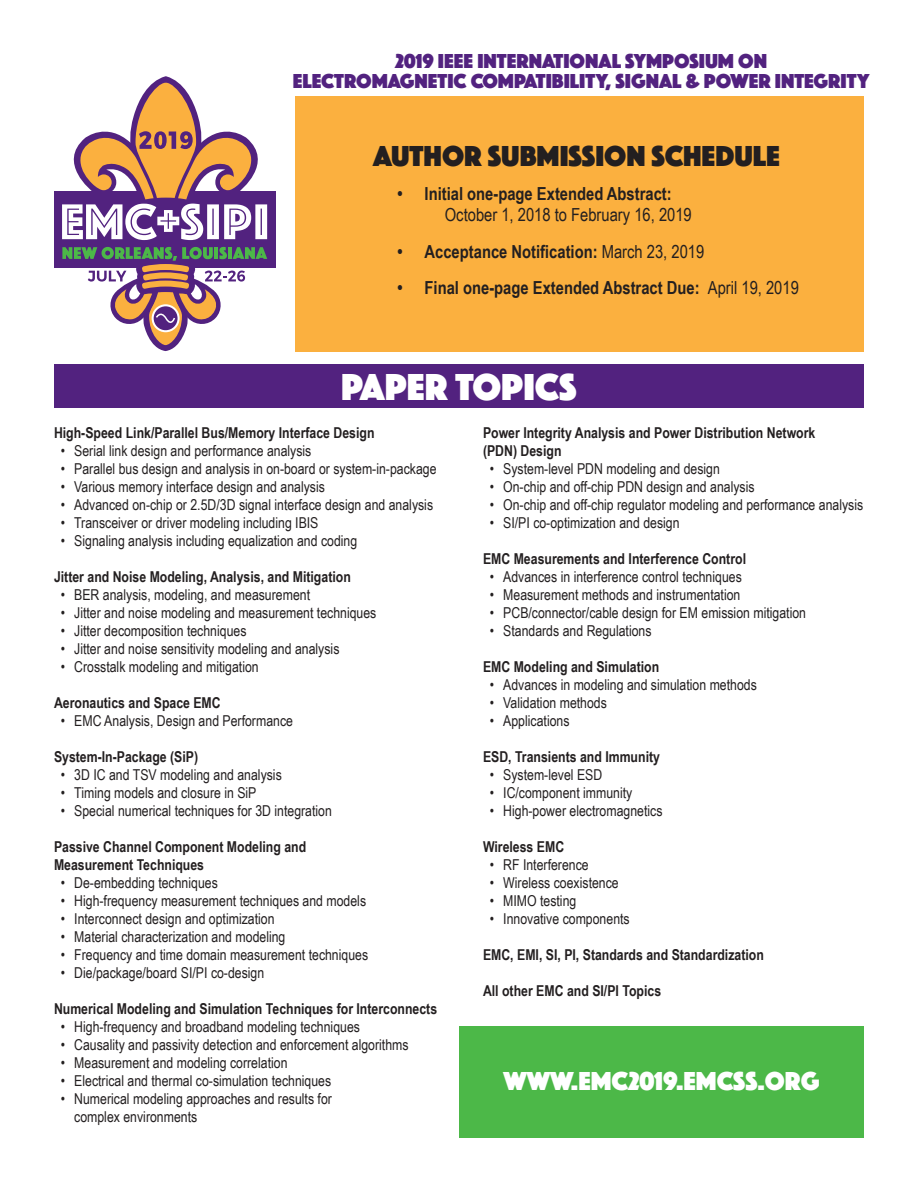
<style>
.page{position:relative;width:918px;height:1188px;background:#fff}
.page>*{position:absolute;margin:0;border:0;box-sizing:border-box;transform-origin:0 0}
.t1{font:39px "Phosphate Solid";color:#fff}
.t2{font:30px "Phosphate Solid";color:#231f20}
.t3{font:27px "Phosphate Solid";color:#fff}
.t4{font:21px "Phosphate Solid";color:#52227f}
.t5{font:700 18px "Arial Narrow";color:#231f20}
.t6{font:18px "Arial Narrow";color:#231f20}
.t7{font:15px "Arial Narrow";color:#231f20}
.t8{font:700 15px "Arial Narrow";color:#231f20}
.s1{font-weight:400}
</style>
<div class="page">
<div style="left:54px;top:364px;width:810px;height:44px;background:#52227f"></div>
<div style="left:296px;top:97px;width:568px;height:255px;background:#fbb03f"></div>
<div style="left:54px;top:191px;width:222px;height:77px;background:#52227f"></div>
<svg style="left:62px;top:76px;width:206px;height:164px"></svg>
<svg style="left:62px;top:247px;width:205px;height:104px"></svg>
<div style="left:459px;top:1026px;width:405px;height:112px;background:#4cb848"></div>
<p class="t4" style="left:395px;top:46px;width:374px">2019 IEEE INTERNATIONAL SYMPOSIUM ON</p>
<p class="t4" style="left:293px;top:66px;width:578px">ELECTROMAGNETIC COMPATIBILITY, SIGNAL &amp; POWER INTEGRITY</p>
<p class="t2" style="left:373px;top:135px;width:408px">AUTHOR SUBMISSION SCHEDULE</p>
<p class="t5" style="left:398px;top:180px;width:276px">• Initial one-page Extended Abstract:</p>
<p class="t6" style="left:445px;top:202px;width:248px">October 1, 2018 to February 16, 2019</p>
<p class="t5" style="left:398px;top:238px;width:308px">• Acceptance Notification: <span class="s1">March 23, 2019</span></p>
<p class="t5" style="left:398px;top:274px;width:403px">• Final one-page Extended Abstract Due: <span class="s1">April 19, 2019</span></p>
<p class="t1" style="left:341px;top:359px;width:237px">PAPER TOPICS</p>
<p class="t8" style="left:54px;top:421px;width:322px">High-Speed Link/Parallel Bus/Memory Interface Design</p>
<p class="t7" style="left:61px;top:440px;width:252px">• Serial link design and performance analysis</p>
<p class="t7" style="left:61px;top:458px;width:377px">• Parallel bus design and analysis in on-board or system-in-package</p>
<p class="t7" style="left:61px;top:476px;width:266px">• Various memory interface design and analysis</p>
<p class="t7" style="left:61px;top:494px;width:374px">• Advanced on-chip or 2.5D/3D signal interface design and analysis</p>
<p class="t7" style="left:61px;top:512px;width:259px">• Transceiver or driver modeling including IBIS</p>
<p class="t7" style="left:61px;top:530px;width:298px">• Signaling analysis including equalization and coding</p>
<p class="t8" style="left:54px;top:565px;width:298px">Jitter and Noise Modeling, Analysis, and Mitigation</p>
<p class="t7" style="left:61px;top:584px;width:251px">• BER analysis, modeling, and measurement</p>
<p class="t7" style="left:61px;top:602px;width:317px">• Jitter and noise modeling and measurement techniques</p>
<p class="t7" style="left:61px;top:620px;width:187px">• Jitter decomposition techniques</p>
<p class="t7" style="left:61px;top:638px;width:280px">• Jitter and noise sensitivity modeling and analysis</p>
<p class="t7" style="left:61px;top:656px;width:200px">• Crosstalk modeling and mitigation</p>
<p class="t8" style="left:54px;top:691px;width:168px">Aeronautics and Space EMC</p>
<p class="t7" style="left:61px;top:710px;width:234px">• EMC Analysis, Design and Performance</p>
<p class="t8" style="left:54px;top:745px;width:146px">System-In-Package (SiP)</p>
<p class="t7" style="left:61px;top:764px;width:223px">• 3D IC and TSV modeling and analysis</p>
<p class="t7" style="left:61px;top:782px;width:197px">• Timing models and closure in SiP</p>
<p class="t7" style="left:61px;top:800px;width:273px">• Special numerical techniques for 3D integration</p>
<p class="t8" style="left:54px;top:835px;width:254px">Passive Channel Component Modeling and</p>
<p class="t8" style="left:54px;top:853px;width:152px">Measurement Techniques</p>
<p class="t7" style="left:61px;top:872px;width:159px">• De-embedding techniques</p>
<p class="t7" style="left:61px;top:890px;width:307px">• High-frequency measurement techniques and models</p>
<p class="t7" style="left:61px;top:908px;width:215px">• Interconnect design and optimization</p>
<p class="t7" style="left:61px;top:926px;width:226px">• Material characterization and modeling</p>
<p class="t7" style="left:61px;top:944px;width:309px">• Frequency and time domain measurement techniques</p>
<p class="t7" style="left:61px;top:962px;width:205px">• Die/package/board SI/PI co-design</p>
<p class="t8" style="left:54px;top:997px;width:385px">Numerical Modeling and Simulation Techniques for Interconnects</p>
<p class="t7" style="left:61px;top:1016px;width:301px">• High-frequency and broadband modeling techniques</p>
<p class="t7" style="left:61px;top:1034px;width:349px">• Causality and passivity detection and enforcement algorithms</p>
<p class="t7" style="left:61px;top:1052px;width:228px">• Measurement and modeling correlation</p>
<p class="t7" style="left:61px;top:1070px;width:272px">• Electrical and thermal co-simulation techniques</p>
<p class="t7" style="left:61px;top:1088px;width:273px">• Numerical modeling approaches and results for</p>
<p class="t7" style="left:74px;top:1106px;width:125px">complex environments</p>
<p class="t8" style="left:483px;top:421px;width:334px">Power Integrity Analysis and Power Distribution Network</p>
<p class="t8" style="left:483px;top:439px;width:80px">(PDN) Design</p>
<p class="t7" style="left:490px;top:458px;width:232px">• System-level PDN modeling and design</p>
<p class="t7" style="left:490px;top:476px;width:266px">• On-chip and off-chip PDN design and analysis</p>
<p class="t7" style="left:490px;top:494px;width:375px">• On-chip and off-chip regulator modeling and performance analysis</p>
<p class="t7" style="left:490px;top:512px;width:191px">• SI/PI co-optimization and design</p>
<p class="t8" style="left:483px;top:547px;width:265px">EMC Measurements and Interference Control</p>
<p class="t7" style="left:490px;top:566px;width:254px">• Advances in interference control techniques</p>
<p class="t7" style="left:490px;top:584px;width:252px">• Measurement methods and instrumentation</p>
<p class="t7" style="left:490px;top:602px;width:318px">• PCB/connector/cable design for EM emission mitigation</p>
<p class="t7" style="left:490px;top:620px;width:163px">• Standards and Regulations</p>
<p class="t8" style="left:483px;top:655px;width:178px">EMC Modeling and Simulation</p>
<p class="t7" style="left:490px;top:674px;width:269px">• Advances in modeling and simulation methods</p>
<p class="t7" style="left:490px;top:692px;width:119px">• Validation methods</p>
<p class="t7" style="left:490px;top:710px;width:81px">• Applications</p>
<p class="t8" style="left:483px;top:745px;width:179px">ESD, Transients and Immunity</p>
<p class="t7" style="left:490px;top:764px;width:114px">• System-level ESD</p>
<p class="t7" style="left:490px;top:782px;width:144px">• IC/component immunity</p>
<p class="t7" style="left:490px;top:800px;width:174px">• High-power electromagnetics</p>
<p class="t8" style="left:483px;top:835px;width:83px">Wireless EMC</p>
<p class="t7" style="left:490px;top:854px;width:100px">• RF Interference</p>
<p class="t7" style="left:490px;top:872px;width:131px">• Wireless coexistence</p>
<p class="t7" style="left:490px;top:890px;width:88px">• MIMO testing</p>
<p class="t7" style="left:490px;top:908px;width:141px">• Innovative components</p>
<p class="t8" style="left:483px;top:943px;width:282px">EMC, EMI, SI, PI, Standards and Standardization</p>
<p class="t8" style="left:483px;top:979px;width:180px">All other EMC and SI/PI Topics</p>
<p class="t3" style="left:503px;top:1062px;width:318px">WWW.EMC2019.EMCSS.ORG</p>
</div>
